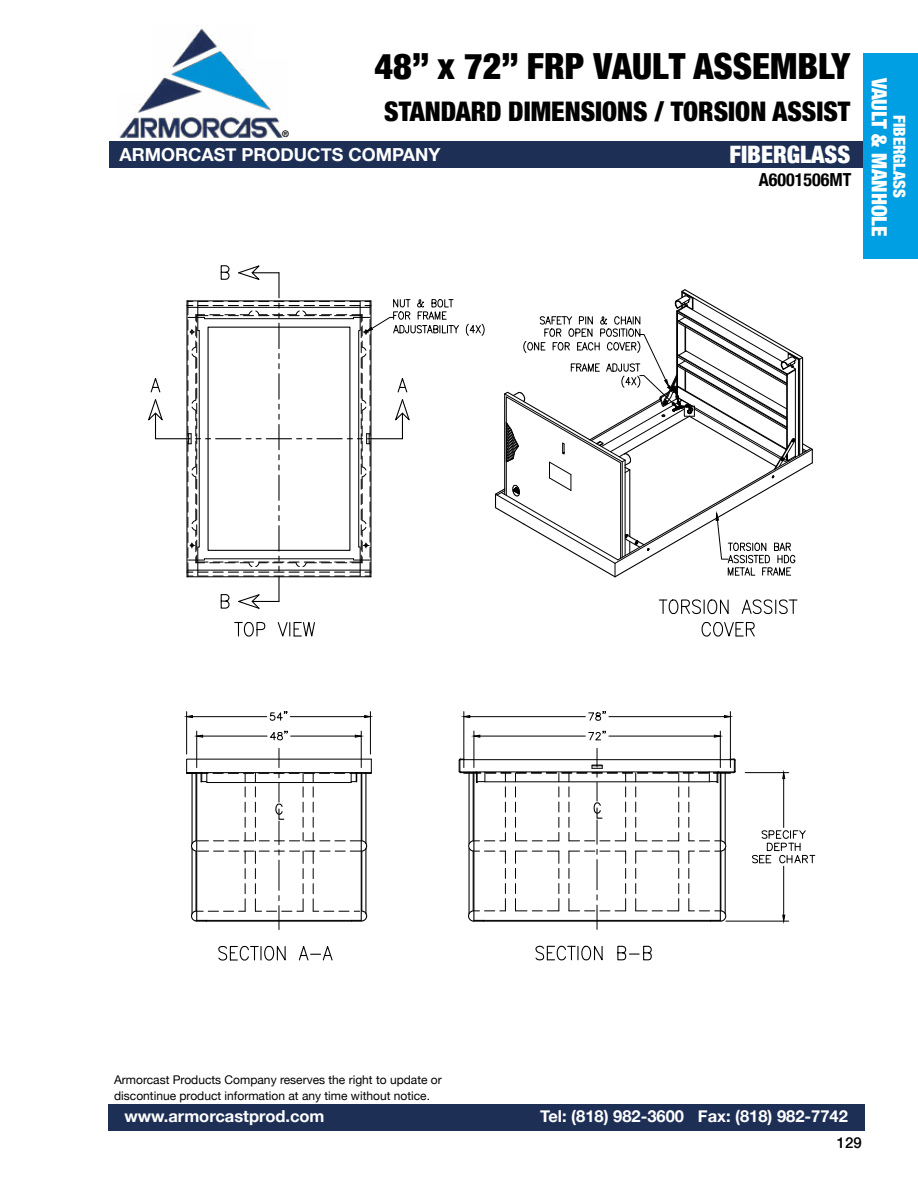
<style>
.page{position:relative;width:918px;height:1188px;background:#fff}
.page>*{position:absolute;margin:0;border:0;box-sizing:border-box;transform-origin:0 0}
.t1{font:900 condensed 36px "Helvetica Neue";color:#000}
.t2{font:900 condensed 27px "Helvetica Neue";color:#000}
.t3{font:900 condensed 24px "Helvetica Neue";color:#fff}
.t4{font:900 condensed 21px "Helvetica Neue";color:#fff}
.t5{font:700 18px "Helvetica Neue";color:#fff}
.t6{font:700 condensed 18px "Helvetica Neue";color:#000}
.t7{font:700 16.5px "Helvetica Neue";color:#fff}
.t8{font:900 condensed 16.5px "Helvetica Neue";color:#fff}
.t9{font:500 15px "Helvetica Neue";color:#000}
.t10{font:12px/15.9px "Helvetica Neue";color:#000}
.t11{font:700 9.15px "Helvetica Neue";color:#000;scale:.94 1}
</style>
<div class="page">
<div style="left:109px;top:142px;width:756px;height:26px;background:#1e2f56"></div>
<div style="left:108px;top:1105px;width:757px;height:26px;background:#1e2f56"></div>
<img style="left:119px;top:25px;width:163px;height:114px">
<div style="left:863px;top:54px;width:55px;height:205px;background:#009fe3"></div>
<hr style="left:745px;top:772px;width:44px;height:1px;background:#000">
<hr style="left:726px;top:921px;width:63px;height:1px;background:#000">
<hr style="left:783px;top:779px;width:1px;height:49px;background:#000">
<hr style="left:783px;top:866px;width:1px;height:49px;background:#000">
<svg style="left:782px;top:772px;width:4px;height:7px"></svg>
<svg style="left:782px;top:914px;width:4px;height:8px"></svg>
<svg style="left:752px;top:830px;width:63px;height:34px"></svg>
<svg style="left:535px;top:945px;width:68px;height:16px"></svg>
<svg style="left:617px;top:945px;width:35px;height:16px"></svg>
<svg style="left:218px;top:946px;width:68px;height:15px"></svg>
<svg style="left:298px;top:946px;width:35px;height:15px"></svg>
<svg style="left:235px;top:622px;width:31px;height:15px"></svg>
<svg style="left:277px;top:622px;width:38px;height:15px"></svg>
<hr style="left:156px;top:438px;width:34px;height:1px;background:#000">
<svg style="left:148px;top:378px;width:17px;height:62px"></svg>
<svg style="left:220px;top:265px;width:10px;height:15px"></svg>
<svg style="left:238px;top:265px;width:42px;height:15px"></svg>
<hr style="left:278px;top:576px;width:2px;height:25px;background:#000">
<hr style="left:278px;top:273px;width:2px;height:25px;background:#000">
<svg style="left:220px;top:593px;width:60px;height:16px"></svg>
<hr style="left:186px;top:306px;width:2px;height:266px;background:#000">
<hr style="left:464px;top:712px;width:1px;height:56px;background:#000">
<hr style="left:730px;top:712px;width:1px;height:56px;background:#000">
<hr style="left:470px;top:716px;width:115px;height:1px;background:#000">
<hr style="left:609px;top:716px;width:115px;height:1px;background:#000">
<svg style="left:463px;top:715px;width:8px;height:3px"></svg>
<svg style="left:724px;top:715px;width:7px;height:3px"></svg>
<svg style="left:588px;top:711px;width:18px;height:10px"></svg>
<hr style="left:474px;top:731px;width:1px;height:37px;background:#000">
<hr style="left:720px;top:731px;width:1px;height:37px;background:#000">
<hr style="left:480px;top:736px;width:105px;height:1px;background:#000">
<hr style="left:609px;top:736px;width:105px;height:1px;background:#000">
<svg style="left:473px;top:734px;width:8px;height:4px"></svg>
<svg style="left:714px;top:734px;width:7px;height:4px"></svg>
<svg style="left:588px;top:730px;width:18px;height:11px"></svg>
<svg style="left:187px;top:296px;width:298px;height:281px"></svg>
<hr style="left:484px;top:920px;width:227px;height:1px;background:#000">
<hr style="left:473px;top:921px;width:248px;height:1px;background:#000">
<hr style="left:473px;top:773px;width:1px;height:148px;background:#000">
<hr style="left:196px;top:731px;width:1px;height:37px;background:#000">
<hr style="left:361px;top:731px;width:1px;height:37px;background:#000">
<hr style="left:203px;top:736px;width:64px;height:1px;background:#000">
<hr style="left:291px;top:736px;width:64px;height:1px;background:#000">
<svg style="left:196px;top:734px;width:7px;height:4px"></svg>
<svg style="left:355px;top:734px;width:7px;height:4px"></svg>
<svg style="left:270px;top:730px;width:18px;height:11px"></svg>
<svg style="left:515px;top:884px;width:45px;height:28px"></svg>
<svg style="left:635px;top:884px;width:44px;height:28px"></svg>
<hr style="left:597px;top:860px;width:1px;height:30px;background:#000">
<svg style="left:569px;top:884px;width:57px;height:45px"></svg>
<hr style="left:186px;top:712px;width:1px;height:42px;background:#000">
<hr style="left:370px;top:712px;width:1px;height:42px;background:#000">
<hr style="left:192px;top:716px;width:75px;height:1px;background:#000">
<hr style="left:290px;top:716px;width:75px;height:1px;background:#000">
<svg style="left:186px;top:715px;width:7px;height:3px"></svg>
<svg style="left:364px;top:715px;width:7px;height:3px"></svg>
<svg style="left:269px;top:711px;width:19px;height:10px"></svg>
<svg style="left:468px;top:884px;width:38px;height:38px"></svg>
<hr style="left:469px;top:848px;width:1px;height:66px;background:#000">
<svg style="left:495px;top:289px;width:318px;height:289px"></svg>
<svg style="left:659px;top:599px;width:138px;height:38px"></svg>
<svg style="left:186px;top:748px;width:186px;height:182px"></svg>
<hr style="left:365px;top:773px;width:1px;height:71px;background:#000">
<hr style="left:365px;top:848px;width:1px;height:66px;background:#000">
<hr style="left:720px;top:773px;width:1px;height:148px;background:#000">
<svg style="left:458px;top:748px;width:278px;height:130px"></svg>
<svg style="left:689px;top:884px;width:38px;height:38px"></svg>
<hr style="left:725px;top:773px;width:1px;height:71px;background:#000">
<hr style="left:725px;top:848px;width:1px;height:66px;background:#000">
<p class="t11" style="left:282px;top:128px;width:9px">®</p>
<h1 class="t1" style="left:375px;top:44px;width:477px">48” x 72” FRP VAULT ASSEMBLY</h1>
<h2 class="t2" style="left:384px;top:94px;width:468px">STANDARD DIMENSIONS / TORSION ASSIST</h2>
<h3 class="t5" style="left:120px;top:144px;width:322px">ARMORCAST PRODUCTS COMPANY</h3>
<h3 class="t3" style="left:730px;top:140px;width:122px">FIBERGLASS</h3>
<h3 class="t6" style="left:759px;top:169px;width:94px">A6001506MT</h3>
<h3 class="t4" style="left:892px;top:78px;width:160px;rotate:90deg">VAULT &amp; MANHOLE</h3>
<h3 class="t8" style="left:910px;top:115px;width:85px;rotate:90deg">FIBERGLASS</h3>
<p class="t10" style="left:114px;top:1071px;width:329px">Armorcast Products Company reserves the right to update or discontinue product information at any time without notice.</p>
<h3 class="t7" style="left:124px;top:1106px;width:202px">www.armorcastprod.com</h3>
<h3 class="t7" style="left:540px;top:1106px;width:309px">Tel: (818) 982-3600 Fax: (818) 982-7742</h3>
<p class="t9" style="left:837px;top:1133px;width:27px">129</p>
</div>
